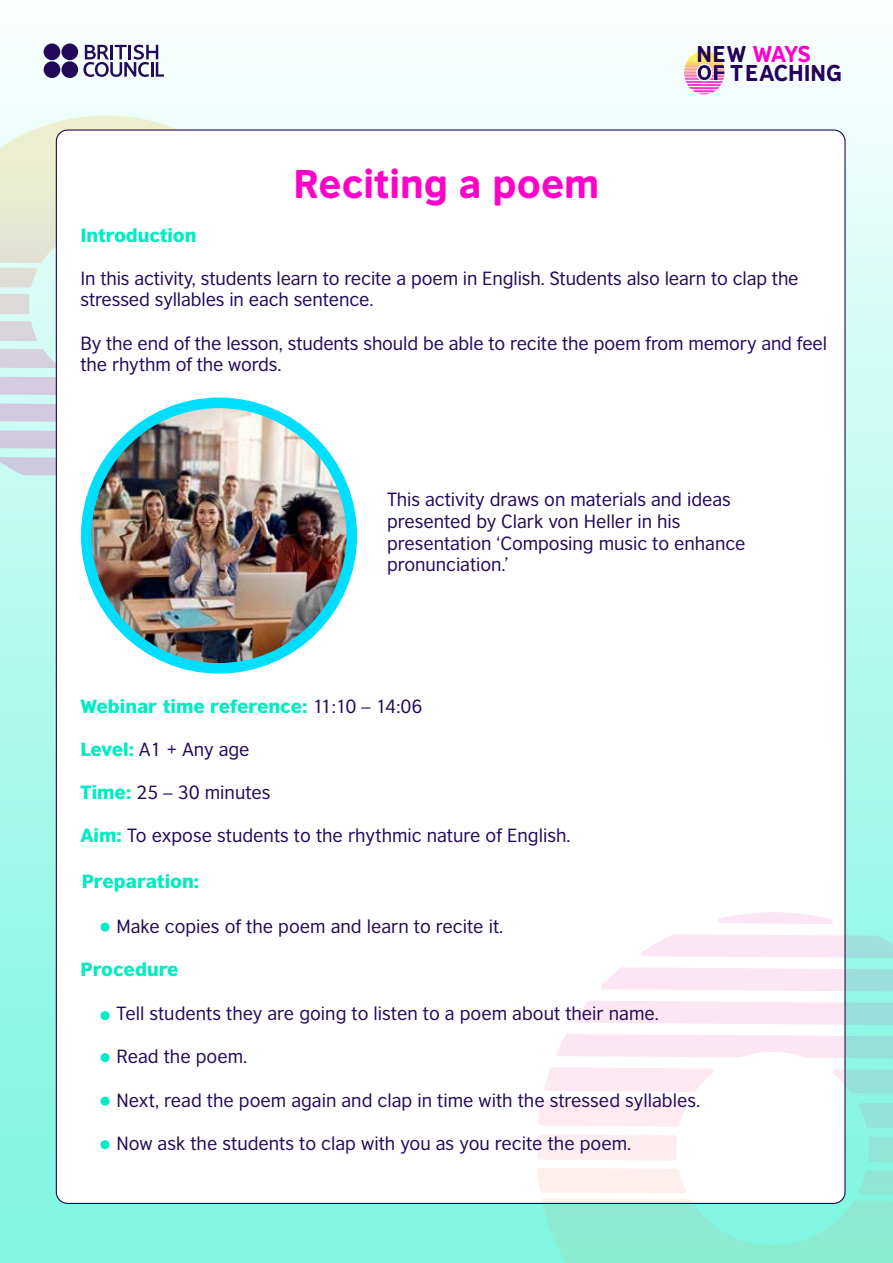
<style>
.page{position:relative;width:893px;height:1263px;background:#fff}
.page>*{position:absolute;margin:0;border:0;box-sizing:border-box;transform-origin:0 0}
.t1{font:37.8px "British Council Sans Headline";color:#ff00c8}
.t2{font:21.6px/18.5px "British Council Sans Headline";color:#24025b}
.t3{font:18px/21.6px "British Council Sans";color:#23085a}
.t4{font:900 18px "British Council Sans";color:#00edc3}
.s1{color:#f0c}
.s2{font-weight:400;color:#23085a}
.s3{font-weight:900;color:#00edc3}
</style>
<div class="page">
<div style="left:0;top:0;width:893px;height:1263px;background:linear-gradient(to bottom,#f8fefd,#79f6de)"></div>
<svg style="left:0;top:430px;width:56px;height:20px"></svg>
<svg style="left:0;top:457px;width:56px;height:19px"></svg>
<svg style="left:0;top:116px;width:295px;height:254px;background:#e0e9dd"></svg>
<svg style="left:0;top:403px;width:56px;height:20px"></svg>
<svg style="left:0;top:376px;width:56px;height:20px"></svg>
<svg style="left:83px;top:45px;width:81px;height:32px"></svg>
<div style="left:44px;top:61px;width:16px;height:17px;background:#23095a;border-radius:50%"></div>
<div style="left:61px;top:61px;width:17px;height:17px;background:#23095a;border-radius:50%"></div>
<div style="left:44px;top:43px;width:16px;height:17px;background:#23095a;border-radius:50%"></div>
<div style="left:61px;top:43px;width:17px;height:17px;background:#23095a;border-radius:50%"></div>
<div style="left:56px;top:130px;width:789px;height:1073px;background:#fff;border-radius:11px"></div>
<svg style="left:601px;top:967px;width:292px;height:25px;background:#ebe7f1"></svg>
<svg style="left:544px;top:1067px;width:170px;height:25px;background:#fdebf3"></svg>
<svg style="left:833px;top:1069px;width:60px;height:25px"></svg>
<svg style="left:641px;top:934px;width:252px;height:24px;background:#e9e6f0"></svg>
<svg style="left:537px;top:1101px;width:356px;height:162px"></svg>
<svg style="left:575px;top:1000px;width:318px;height:25px;background:#ece7f1"></svg>
<svg style="left:557px;top:1034px;width:336px;height:25px;background:#ede8f1"></svg>
<svg style="left:718px;top:912px;width:115px;height:12px"></svg>
<svg style="left:684px;top:51px;width:40px;height:43px"></svg>
<div style="left:100px;top:923px;width:10px;height:9px;background:#00edc3;border-radius:50%"></div>
<div style="left:100px;top:1011px;width:10px;height:9px;background:#00edc3;border-radius:50%"></div>
<div style="left:100px;top:1053px;width:10px;height:9px;background:#00edc3;border-radius:50%"></div>
<div style="left:100px;top:1097px;width:10px;height:9px;background:#00edc3;border-radius:50%"></div>
<div style="left:100px;top:1140px;width:10px;height:9px;background:#00edc3;border-radius:50%"></div>
<img style="left:86px;top:403px;width:266px;height:265px;border-radius:133px">
<div style="left:81px;top:397px;width:276px;height:277px;border:11px solid #00deff;border-radius:50%"></div>
<h1 class="t1" style="left:294px;top:155px;width:307px">Reciting a poem</h1>
<p class="t2" style="left:730px;top:44px;width:113px;text-indent:-34px">NEW <span class="s1">WAYS<br></span>TEACHING</p>
<p class="t4" style="left:80px;top:218px;width:117px">Introduction</p>
<p class="t3" style="left:80px;top:266px;width:720px">In this activity, students learn to recite a poem in English. Students also learn to clap the stressed syllables in each sentence.</p>
<p class="t3" style="left:80px;top:331px;width:748px">By the end of the lesson, students should be able to recite the poem from memory and feel the rhythm of the words.</p>
<p class="t3" style="left:387px;top:487px;width:360px">This activity draws on materials and ideas presented by Clark von Heller in his presentation ‘Composing music to enhance pronunciation.’</p>
<p class="t4" style="left:80px;top:689px;width:344px">Webinar time reference: <span class="s2">11:10 – 14:06</span></p>
<p class="t3" style="left:80px;top:737px;width:171px"><span class="s3">Level:</span> A1 + Any age</p>
<p class="t3" style="left:80px;top:780px;width:192px"><span class="s3">Time:</span> 25 – 30 minutes</p>
<p class="t3" style="left:80px;top:823px;width:492px"><span class="s3">Aim:</span> To expose students to the rhythmic nature of English.</p>
<p class="t4" style="left:82px;top:864px;width:119px">Preparation:</p>
<p class="t3" style="left:116px;top:914px;width:388px">Make copies of the poem and learn to recite it.</p>
<p class="t4" style="left:80px;top:953px;width:100px">Procedure</p>
<p class="t3" style="left:116px;top:1001px;width:544px">Tell students they are going to listen to a poem about their name.</p>
<p class="t3" style="left:116px;top:1044px;width:132px">Read the poem.</p>
<p class="t3" style="left:116px;top:1087px;width:585px">Next, read the poem again and clap in time with the stressed syllables.</p>
<p class="t3" style="left:116px;top:1131px;width:516px">Now ask the students to clap with you as you recite the poem.</p>
</div>
